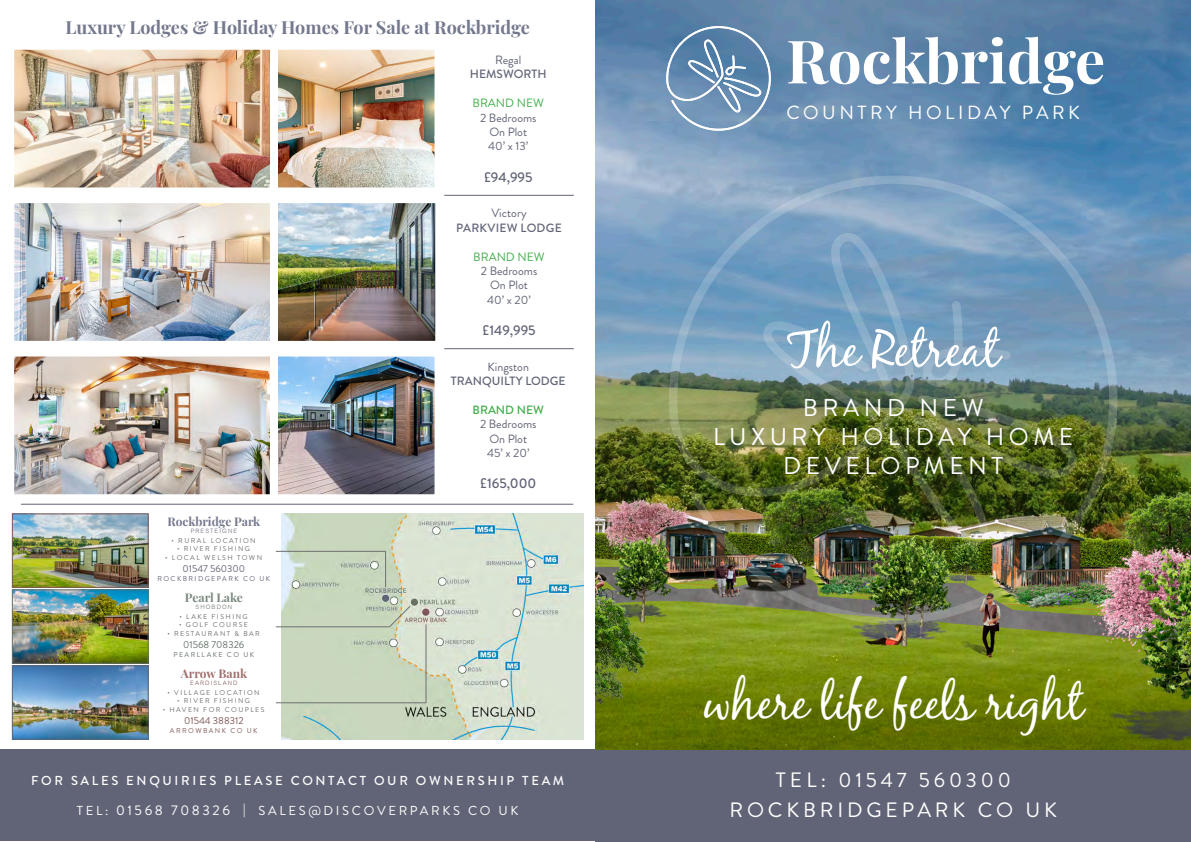
<style>
.page{position:relative;width:1191px;height:842px;background:#fff}
.page>*{position:absolute;margin:0;border:0;box-sizing:border-box;transform-origin:0 0}
.t1{font:700 59.9px "Playfair Display";color:#fff}
.t2{font:50.5px "Black Jack";color:#fff}
.t3{font:48.7px "Black Jack";color:#fff}
.t4{font:24.3px/29.2px "Brandon Grotesque";letter-spacing:.185em;color:#fff;text-align:center}
.t5{font:20.8px "Brandon Grotesque";letter-spacing:.185em;color:#fff}
.t6{font:19px "Brandon Grotesque";letter-spacing:.185em;color:#fff}
.t7{font:700 18px "Playfair Display";color:#74788d}
.t8{font:500 14px "Brandon Grotesque";color:#616476}
.t9{font:500 13px "Brandon Grotesque";letter-spacing:.205em;color:#fff}
.t10{font:13px "Brandon Grotesque";letter-spacing:.205em;color:#fff}
.t11{font:12px "Brandon Grotesque";color:#616476}
.t12{font:500 12px "Brandon Grotesque";color:#616476}
.t13{font:12px "Brandon Grotesque";color:#40ae49}
.t14{font:700 12px "Playfair Display";color:#74788d}
.t15{font:500 12px "Brandon Grotesque";letter-spacing:.02em;color:#616476}
.t16{font:700 12px "Playfair Display";color:#7a897e}
.t17{font:700 12px "Playfair Display";color:#a16e6d}
.t18{font:500 12px "Brandon Grotesque";color:#40ae49}
.t19{font:10px "Brandon Grotesque";color:#647168}
.t20{font:10px "Brandon Grotesque";color:#7f5656}
.t21{font:10px "Brandon Grotesque";color:#616476}
.t22{font:7px "Brandon Grotesque";letter-spacing:.205em;color:#6f7070}
.t23{font:7px "Brandon Grotesque";letter-spacing:.205em;color:#616476}
.t24{font:7px "Brandon Grotesque";letter-spacing:.205em;color:#647168}
.t25{font:7px "Brandon Grotesque";letter-spacing:.205em;color:#7f5656}
.t26{font:300 6px "Arial Rounded MT";letter-spacing:.185em;color:#7f5656}
.t27{font:300 6px "Arial Rounded MT";letter-spacing:.185em;color:#616476}
.t28{font:300 6px "Arial Rounded MT";letter-spacing:.185em;color:#647168}
.s1{font-size:14px}
.s2{font-weight:500}
</style>
<div class="page">
<img style="left:595px;top:0;width:596px;height:750px">
<svg style="left:666px;top:26px;width:104px;height:105px;background:#7799b9"></svg>
<img style="left:669px;top:176px;width:448px;height:448px">
<img style="left:888px;top:396px;width:188px;height:150px">
<svg style="left:763px;top:321px;width:114px;height:100px;background:#759394"></svg>
<svg style="left:922px;top:301px;width:88px;height:86px;background:#7c9eb8"></svg>
<div style="left:595px;top:750px;width:596px;height:92px;background:#616476"></div>
<img style="left:14px;top:49px;width:421px;height:139px">
<img style="left:14px;top:356px;width:421px;height:139px">
<img style="left:14px;top:203px;width:422px;height:138px">
<hr style="left:444px;top:195px;width:130px;height:1px;background:#616476">
<hr style="left:444px;top:348px;width:130px;height:1px;background:#616476">
<hr style="left:21px;top:504px;width:552px;height:1px;background:#616476">
<div style="left:0;top:750px;width:595px;height:91px;background:#616476"></div>
<img style="left:281px;top:514px;width:302px;height:225px">
<hr style="left:385px;top:551px;width:1px;height:36px;background:#6f7070">
<hr style="left:276px;top:627px;width:113px;height:1px;background:#6f7070">
<hr style="left:276px;top:702px;width:150px;height:1px;background:#6f7070">
<img style="left:14px;top:592px;width:132px;height:69px">
<div style="left:12px;top:590px;width:136px;height:73px;border:1px solid #647168"></div>
<img style="left:14px;top:668px;width:132px;height:69px">
<div style="left:12px;top:666px;width:136px;height:73px;border:1px solid #616476"></div>
<img style="left:14px;top:516px;width:132px;height:69px">
<div style="left:12px;top:514px;width:136px;height:73px;border:1px solid #7f5656"></div>
<hr style="left:276px;top:551px;width:110px;height:1px;background:#6f7070">
<hr style="left:426px;top:624px;width:1px;height:79px;background:#6f7070">
<div style="left:270px;top:48px;width:8px;height:448px;background:#fff"></div>
<svg style="left:389px;top:606px;width:22px;height:22px"></svg>
<p class="t7" style="left:65px;top:13px;width:466px">Luxury Lodges &amp; Holiday Homes For Sale at Rockbridge</p>
<p class="t11" style="left:495px;top:52px;width:28px">Regal</p>
<p class="t12" style="left:470px;top:66px;width:78px">HEMSWORTH</p>
<p class="t13" style="left:472px;top:95px;width:73px">BRAND NEW</p>
<p class="t11" style="left:480px;top:109px;width:58px">2 Bedrooms</p>
<p class="t11" style="left:489px;top:124px;width:39px">On Plot</p>
<p class="t11" style="left:488px;top:138px;width:42px">40’ x 13’</p>
<p class="t8" style="left:484px;top:167px;width:50px">£94,995</p>
<p class="t11" style="left:491px;top:205px;width:37px">Victory</p>
<p class="t15" style="left:456px;top:219px;width:107px">PARKVIEW LODGE</p>
<p class="t13" style="left:473px;top:248px;width:73px">BRAND NEW</p>
<p class="t11" style="left:481px;top:263px;width:58px">2 Bedrooms</p>
<p class="t11" style="left:490px;top:277px;width:39px">On Plot</p>
<p class="t11" style="left:487px;top:291px;width:45px">40’ x 20’</p>
<p class="t8" style="left:482px;top:320px;width:55px">£149,995</p>
<p class="t14" style="left:168px;top:512px;width:94px">Rockbridge Park</p>
<p class="t27" style="left:191px;top:528px;width:48px">PRESTEIGNE</p>
<p class="t22" style="left:172px;top:536px;width:85px">• RURAL LOCATION</p>
<p class="t22" style="left:177px;top:544px;width:74px">• RIVER FISHING</p>
<p class="t22" style="left:165px;top:553px;width:98px">• LOCAL WELSH TOWN</p>
<p class="t21" style="left:182px;top:562px;width:64px">01547 560300</p>
<p class="t23" style="left:157px;top:574px;width:114px">ROCKBRIDGEPARK CO UK</p>
<p class="t16" style="left:185px;top:588px;width:59px">Pearl Lake</p>
<p class="t28" style="left:196px;top:604px;width:38px">SHOBDON</p>
<p class="t22" style="left:180px;top:612px;width:70px">• LAKE FISHING</p>
<p class="t22" style="left:179px;top:620px;width:70px">• GOLF COURSE</p>
<p class="t22" style="left:167px;top:629px;width:94px">• RESTAURANT &amp; BAR</p>
<p class="t19" style="left:183px;top:638px;width:62px">01568 708326</p>
<p class="t24" style="left:173px;top:650px;width:82px">PEARLLAKE CO UK</p>
<p class="t17" style="left:181px;top:664px;width:68px">Arrow Bank</p>
<p class="t26" style="left:190px;top:680px;width:49px">EARDISLAND</p>
<p class="t22" style="left:168px;top:688px;width:94px">• VILLAGE LOCATION</p>
<p class="t22" style="left:177px;top:696px;width:74px">• RIVER FISHING</p>
<p class="t22" style="left:163px;top:704px;width:103px">• HAVEN FOR COUPLES</p>
<p class="t20" style="left:184px;top:714px;width:61px">01544 388312</p>
<p class="t25" style="left:170px;top:726px;width:89px">ARROWBANK CO UK</p>
<p class="t11" style="left:487px;top:358px;width:43px">Kingston</p>
<p class="t12" style="left:451px;top:373px;width:116px">TRANQUILTY LODGE</p>
<p class="t18" style="left:472px;top:402px;width:73px">BRAND NEW</p>
<p class="t11" style="left:480px;top:416px;width:58px">2 Bedrooms</p>
<p class="t11" style="left:489px;top:430px;width:39px">On Plot</p>
<p class="t11" style="left:487px;top:445px;width:44px">45’ x 20’</p>
<p class="t8" style="left:480px;top:474px;width:58px">£165,000</p>
<p class="t9" style="left:31px;top:771px;width:534px">FOR SALES ENQUIRIES PLEASE CONTACT OUR OWNERSHIP TEAM</p>
<p class="t10" style="left:77px;top:802px;width:443px">TEL: <span class="s1">01568 708326</span> <span class="s2">|</span> SALES@DISCOVERPARKS CO UK</p>
<p class="t1" style="left:786px;top:14px;width:320px">Rockbridge</p>
<p class="t6" style="left:786px;top:100px;width:295px">COUNTRY HOLIDAY PARK</p>
<p class="t2" style="left:787px;top:318px;width:214px">The Retreat</p>
<p class="t4" style="left:802px;top:393px;width:182px">BRAND NEW</p>
<p class="t4" style="left:713px;top:422px;width:361px">LUXURY HOLIDAY HOME<br>DEVELOPMENT</p>
<p class="t3" style="left:703px;top:673px;width:381px">where life feels right</p>
<p class="t5" style="left:775px;top:765px;width:237px">TEL: 01547 560300</p>
<p class="t5" style="left:729px;top:795px;width:329px">ROCKBRIDGEPARK CO UK</p>
</div>
